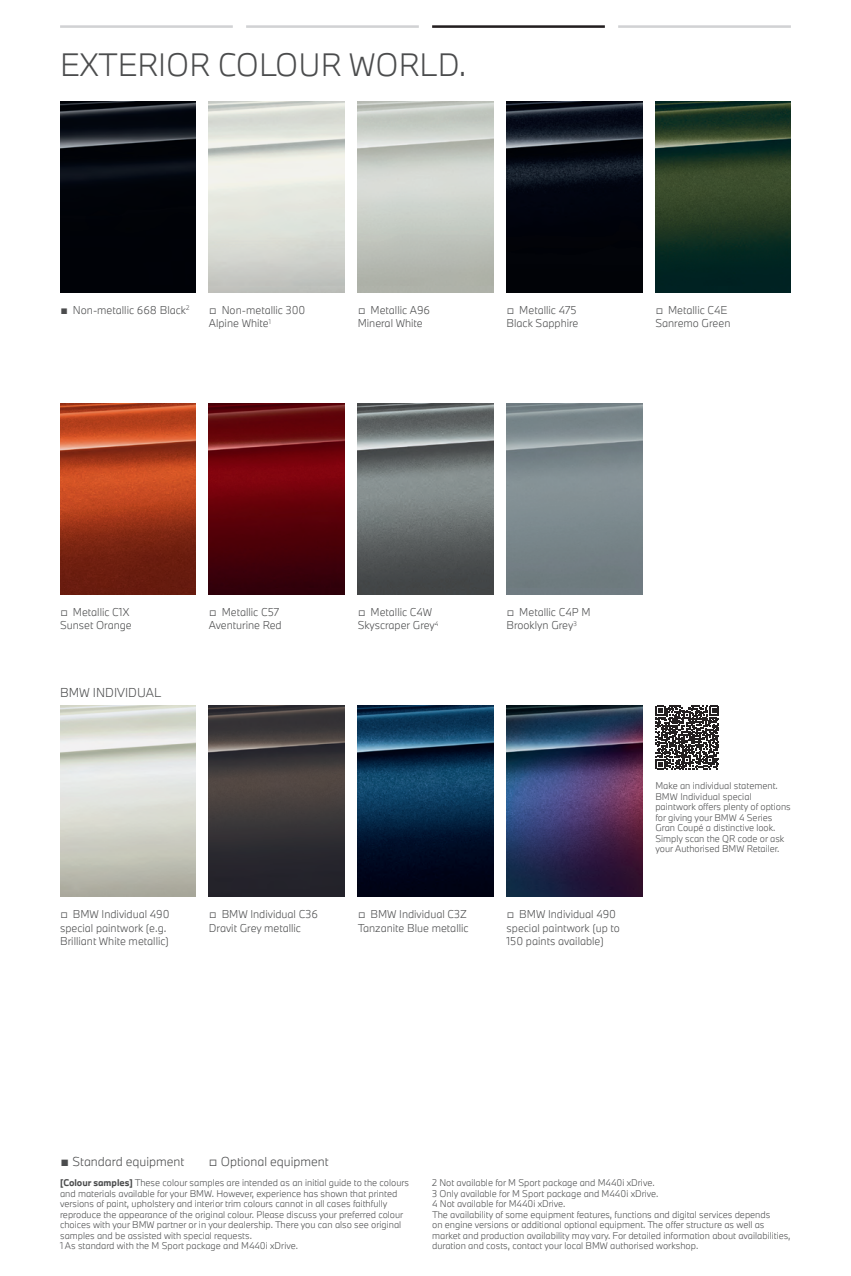
<style>
.page{position:relative;width:851px;height:1276px;background:#fff}
.page>*{position:absolute;margin:0;border:0;box-sizing:border-box;transform-origin:0 0}
.t1{font:300 30px "BMW Type Next";color:#4b4c4d}
.t2{font:300 12px "BMW Type Next";color:#4b4c4d}
.t3{font:300 10.5px/13.5px "BMW Type Next";color:#4b4c4d}
.t4{font:300 9px/10.5px "BMW Type Next";color:#4b4c4d}
.s1{font-weight:700}
</style>
<div class="page">
<hr style="left:60px;top:25px;width:173px;height:3px;background:#d1d2d4">
<hr style="left:246px;top:25px;width:173px;height:3px;background:#d1d2d4">
<hr style="left:432px;top:25px;width:172px;height:3px;background:#231f20">
<hr style="left:618px;top:25px;width:172px;height:3px;background:#d1d2d4">
<img style="left:60px;top:101px;width:135px;height:191px">
<img style="left:506px;top:101px;width:136px;height:192px">
<img style="left:655px;top:101px;width:135px;height:192px">
<img style="left:506px;top:403px;width:136px;height:191px">
<img style="left:357px;top:403px;width:136px;height:191px">
<img style="left:209px;top:403px;width:135px;height:191px">
<img style="left:357px;top:705px;width:136px;height:192px">
<img style="left:209px;top:705px;width:135px;height:192px">
<img style="left:60px;top:403px;width:135px;height:191px">
<img style="left:506px;top:705px;width:136px;height:192px">
<svg style="left:655px;top:705px;width:64px;height:64px"></svg>
<h1 class="t1" style="left:60px;top:44px;width:407px">EXTERIOR COLOUR WORLD.</h1>
<p class="t3" style="left:60px;top:303px;width:131px">■ Non-metallic 668 Black<sup>2</sup></p>
<p class="t3" style="left:357px;top:303px;width:74px">□ Metallic A96<br>Mineral White</p>
<p class="t3" style="left:209px;top:303px;width:98px">□ Non-metallic 300<br>Alpine White<sup>1</sup></p>
<p class="t3" style="left:506px;top:303px;width:73px">□ Metallic 475<br>Black Sapphire</p>
<p class="t3" style="left:655px;top:303px;width:77px">□ Metallic C4E<br>Sanremo Green</p>
<p class="t3" style="left:60px;top:605px;width:73px">□ Metallic C1X<br>Sunset Orange</p>
<h2 class="t2" style="left:60px;top:684px;width:103px">BMW INDIVIDUAL</h2>
<p class="t3" style="left:209px;top:605px;width:74px">□ Metallic C57<br>Aventurine Red</p>
<p class="t3" style="left:60px;top:907px;width:111px">□ BMW Individual 490 special paintwork (e.g.<br>Brilliant White metallic)</p>
<p class="t3" style="left:209px;top:907px;width:111px">□ BMW Individual C36<br>Dravit Grey metallic</p>
<p class="t3" style="left:357px;top:605px;width:82px">□ Metallic C4W<br>Skyscraper Grey<sup>4</sup></p>
<p class="t3" style="left:506px;top:605px;width:85px">□ Metallic C4P M<br>Brooklyn Grey<sup>3</sup></p>
<p class="t3" style="left:357px;top:907px;width:112px">□ BMW Individual C3Z<br>Tanzanite Blue metallic</p>
<p class="t3" style="left:506px;top:907px;width:115px">□ BMW Individual 490 special paintwork (up to<br>150 paints available)</p>
<p class="t4" style="left:655px;top:780px;width:137px">Make an individual statement.<br>BMW Individual special paintwork offers plenty of options for giving your BMW 4 Series<br>Gran Coupé a distinctive look.<br>Simply scan the QR code or ask your Authorised BMW Retailer.</p>
<h2 class="t2" style="left:60px;top:1153px;width:126px">■ Standard equipment</h2>
<h2 class="t2" style="left:208px;top:1153px;width:122px">□ Optional equipment</h2>
<p class="t4" style="left:60px;top:1177px;width:350px"><span class="s1">[Colour samples]</span> These colour samples are intended as an initial guide to the colours and materials available for your BMW. However, experience has shown that printed versions of paint, upholstery and interior trim colours cannot in all cases faithfully reproduce the appearance of the original colour. Please discuss your preferred colour choices with your BMW partner or in your dealership. There you can also see original samples and be assisted with special requests.<br>1 As standard with the M Sport package and M440i xDrive.</p>
<p class="t4" style="left:432px;top:1177px;width:360px">2 Not available for M Sport package and M440i xDrive.<br>3 Only available for M Sport package and M440i xDrive.<br>4 Not available for M440i xDrive.<br>The availability of some equipment features, functions and digital services depends<br>on engine versions or additional optional equipment. The offer structure as well as market and production availability may vary. For detailed information about availabilities, duration and costs, contact your local BMW authorised workshop.</p>
</div>
